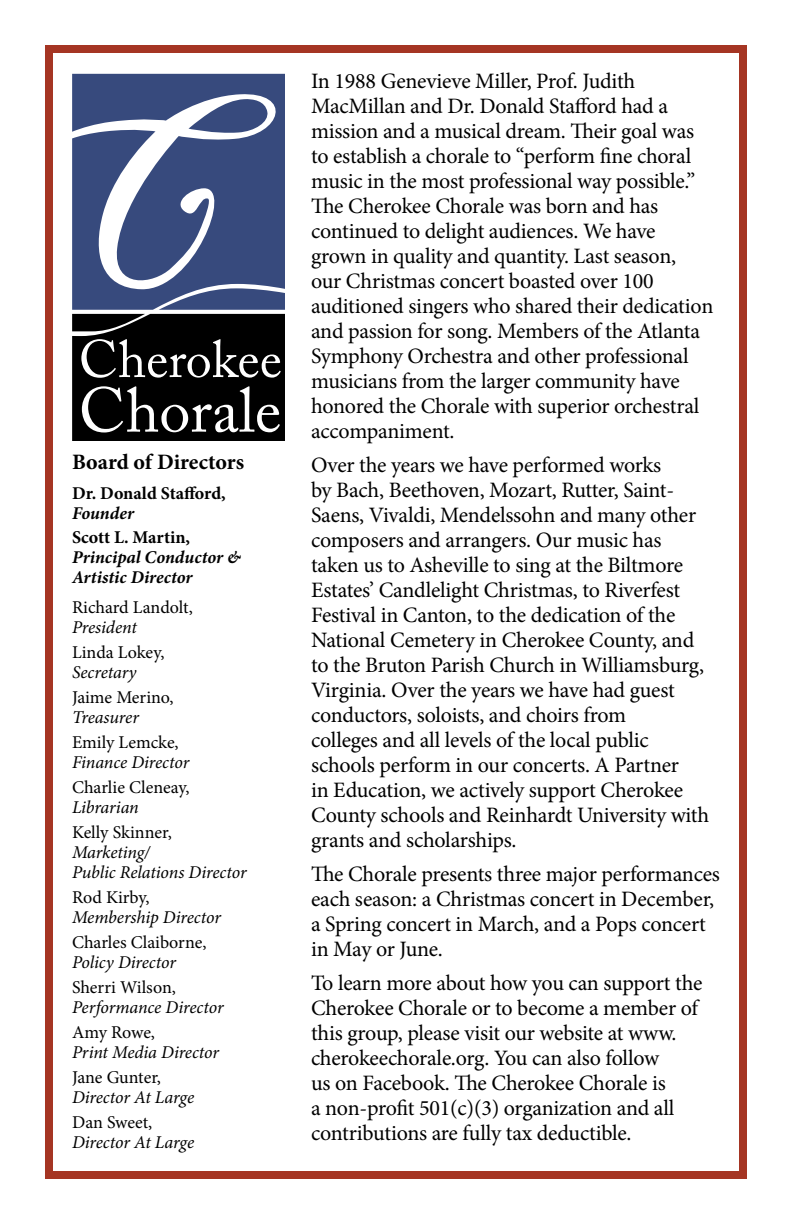
<style>
.page{position:relative;width:792px;height:1224px;background:#fff}
.page>*{position:absolute;margin:0;border:0;box-sizing:border-box;transform-origin:0 0}
.t1{font:62.6px "Adobe Caslon Pro";color:#fff}
.t2{font:52.4px "Adobe Caslon Pro";color:#fff}
.t3{font:22px/25px "Minion Pro";letter-spacing:-.015em;color:#000}
.t4{font:700 22px "Minion Pro";color:#000}
.t5{font:italic 18px/20px "Minion Pro";letter-spacing:-.01em;color:#000}
.t6{font:18px "Minion Pro";letter-spacing:-.005em;color:#000}
.t7{font:italic 700 18px/20px "Minion Pro";letter-spacing:-.005em;color:#000}
.t8{font:700 18px "Minion Pro";color:#000}
</style>
<div class="page">
<svg style="left:72px;top:74px;width:213px;height:214px;fill:#374a7d"></svg>
<svg style="left:72px;top:288px;width:213px;height:153px;background:#12151c"></svg>
<div style="left:45px;top:45px;width:702px;height:1134px;border:8px solid #a53523"></div>
<h2 class="t2" style="left:79px;top:328px;width:205px">Cherokee</h2>
<h1 class="t1" style="left:79px;top:373px;width:204px">Chorale</h1>
<p class="t4" style="left:72px;top:447px;width:174px">Board of Directors</p>
<p class="t8" style="left:72px;top:480px;width:155px">Dr. Donald Stafford,</p>
<p class="t7" style="left:72px;top:503px;width:64px">Founder</p>
<p class="t8" style="left:72px;top:524px;width:120px">Scott L. Martin,</p>
<p class="t7" style="left:72px;top:547px;width:171px">Principal Conductor &amp;<br>Artistic Director</p>
<p class="t6" style="left:72px;top:595px;width:122px">Richard Landolt,</p>
<p class="t5" style="left:72px;top:617px;width:66px">President</p>
<p class="t6" style="left:72px;top:640px;width:94px">Linda Lokey,</p>
<p class="t5" style="left:72px;top:662px;width:66px">Secretary</p>
<p class="t6" style="left:72px;top:685px;width:103px">Jaime Merino,</p>
<p class="t5" style="left:72px;top:707px;width:68px">Treasurer</p>
<p class="t6" style="left:72px;top:730px;width:108px">Emily Lemcke,</p>
<p class="t5" style="left:72px;top:752px;width:119px">Finance Director</p>
<p class="t6" style="left:72px;top:775px;width:119px">Charlie Cleneay,</p>
<p class="t5" style="left:72px;top:797px;width:68px">Librarian</p>
<p class="t6" style="left:72px;top:820px;width:101px">Kelly Skinner,</p>
<p class="t5" style="left:72px;top:842px;width:176px">Marketing/<br>Public Relations Director</p>
<p class="t6" style="left:72px;top:885px;width:79px">Rod Kirby,</p>
<p class="t5" style="left:72px;top:907px;width:150px">Membership Director</p>
<p class="t6" style="left:72px;top:930px;width:136px">Charles Claiborne,</p>
<p class="t5" style="left:72px;top:952px;width:106px">Policy Director</p>
<p class="t6" style="left:72px;top:975px;width:105px">Sherri Wilson,</p>
<p class="t5" style="left:72px;top:997px;width:153px">Performance Director</p>
<p class="t6" style="left:72px;top:1020px;width:85px">Amy Rowe,</p>
<p class="t5" style="left:72px;top:1042px;width:149px">Print Media Director</p>
<p class="t6" style="left:72px;top:1065px;width:90px">Jane Gunter,</p>
<p class="t5" style="left:72px;top:1087px;width:124px">Director At Large</p>
<p class="t6" style="left:72px;top:1110px;width:82px">Dan Sweet,</p>
<p class="t5" style="left:72px;top:1132px;width:124px">Director At Large</p>
<p class="t3" style="left:311px;top:69px;width:404px">In 1988 Genevieve Miller, Prof. Judith MacMillan and Dr. Donald Stafford had a mission and a musical dream. Their goal was to establish a chorale to “perform fine choral music in the most professional way possible.” The Cherokee Chorale was born and has continued to delight audiences. We have grown in quality and quantity. Last season,<br>our Christmas concert boasted over 100 auditioned singers who shared their dedication and passion for song. Members of the Atlanta Symphony Orchestra and other professional musicians from the larger community have honored the Chorale with superior orchestral accompaniment.</p>
<p class="t3" style="left:311px;top:452px;width:400px">Over the years we have performed works<br>by Bach, Beethoven, Mozart, Rutter, Saint-Saens, Vivaldi, Mendelssohn and many other composers and arrangers. Our music has taken us to Asheville to sing at the Biltmore Estates’ Candlelight Christmas, to Riverfest Festival in Canton, to the dedication of the National Cemetery in Cherokee County, and to the Bruton Parish Church in Williamsburg, Virginia. Over the years we have had guest conductors, soloists, and choirs from<br>colleges and all levels of the local public schools perform in our concerts. A Partner<br>in Education, we actively support Cherokee County schools and Reinhardt University with grants and scholarships.</p>
<p class="t3" style="left:311px;top:861px;width:410px">The Chorale presents three major performances each season: a Christmas concert in December, a Spring concert in March, and a Pops concert in May or June.</p>
<p class="t3" style="left:311px;top:970px;width:393px">To learn more about how you can support the Cherokee Chorale or to become a member of this group, please visit our website at www. cherokeechorale.org. You can also follow<br>us on Facebook. The Cherokee Chorale is<br>a non-profit 501(c)(3) organization and all contributions are fully tax deductible.</p>
</div>
